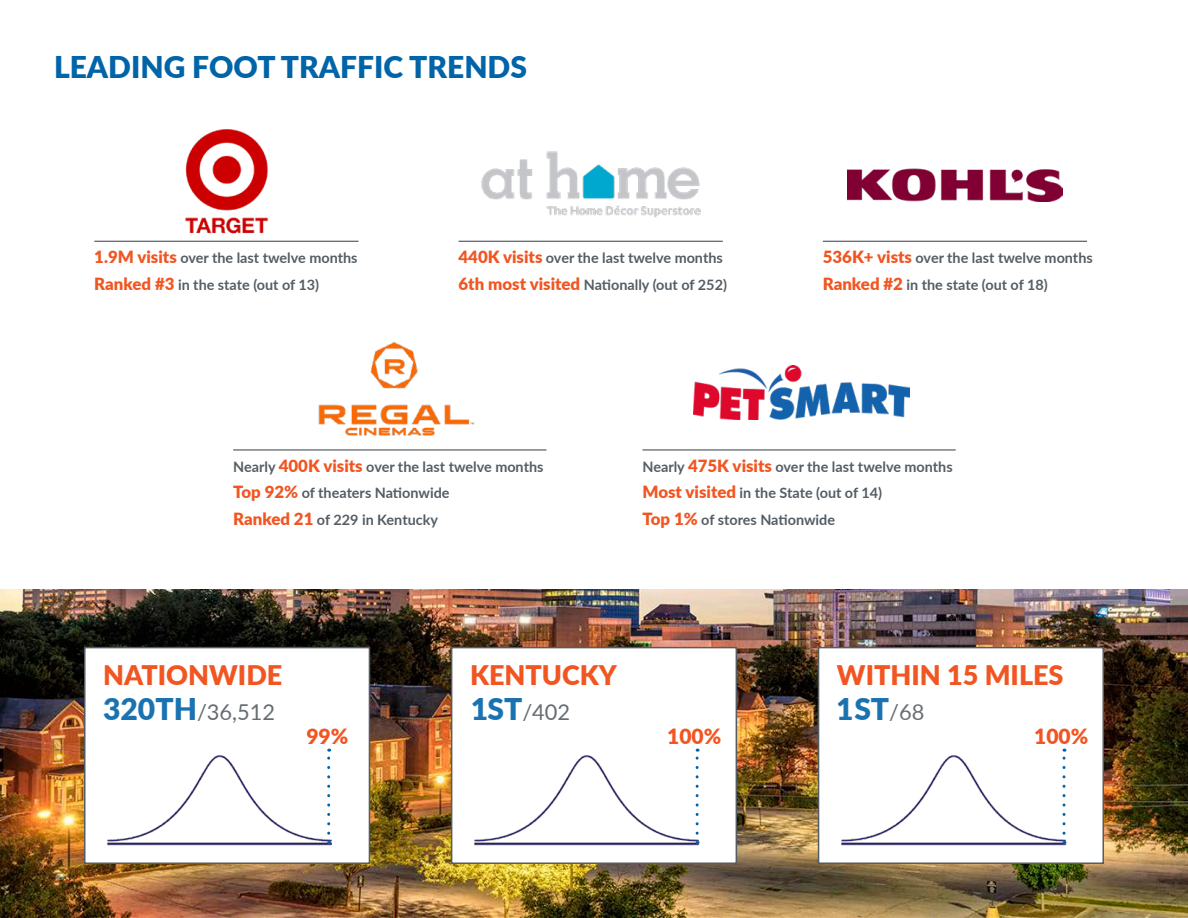
<style>
.page{position:relative;width:1188px;height:918px;background:#fff}
.page>*{position:absolute;margin:0;border:0;box-sizing:border-box;transform-origin:0 0}
.t1{font:900 30px "Lato";color:#0064a8}
.t2{font:900 27px "Lato";color:#f15622}
.t3{font:21.9px "Lato";color:#545d64}
.t4{font:900 21px "Lato";color:#f15622}
.t5{font:700 14.4px/26.4px "Lato";color:#545d64}
.s1{font-weight:900;font-size:16.8px;color:#f15622}
.s2{font-weight:900;font-size:30px;color:#0064a8}
.s3{font-weight:400;font-size:21.9px;color:#545d64}
</style>
<div class="page">
<img style="left:0;top:589px;width:1188px;height:329px">
<div style="left:84px;top:647px;width:286px;height:217px;background:#fff;border:2px solid #545d64"></div>
<img style="left:107px;top:755px;width:225px;height:91px">
<svg style="left:327px;top:749px;width:3px;height:84px"></svg>
<div style="left:451px;top:647px;width:286px;height:217px;background:#fff;border:2px solid #545d64"></div>
<img style="left:474px;top:755px;width:226px;height:91px">
<svg style="left:696px;top:749px;width:3px;height:84px"></svg>
<div style="left:818px;top:647px;width:286px;height:217px;background:#fff;border:2px solid #545d64"></div>
<img style="left:841px;top:755px;width:226px;height:91px">
<svg style="left:1063px;top:749px;width:3px;height:84px"></svg>
<img style="left:185px;top:129px;width:84px;height:105px">
<hr style="left:94px;top:241px;width:265px;height:1px;background:#545d64">
<img style="left:481px;top:151px;width:219px;height:66px">
<hr style="left:459px;top:241px;width:264px;height:1px;background:#545d64">
<img style="left:847px;top:168px;width:216px;height:33px">
<hr style="left:823px;top:241px;width:264px;height:1px;background:#545d64">
<img style="left:318px;top:342px;width:157px;height:94px">
<hr style="left:233px;top:449px;width:313px;height:2px;background:#545d64">
<img style="left:694px;top:365px;width:215px;height:55px">
<hr style="left:643px;top:449px;width:313px;height:2px;background:#545d64">
<h1 class="t1" style="left:54px;top:45px;width:475px">LEADING FOOT TRAFFIC TRENDS</h1>
<p class="t5" style="left:94px;top:244px;width:265px"><span class="s1">1.9M visits</span> over the last twelve months</p>
<p class="t5" style="left:94px;top:271px;width:226px"><span class="s1">Ranked #3</span> in the state (out of 13)</p>
<p class="t5" style="left:459px;top:244px;width:270px"><span class="s1">440K visits</span> over the last twelve months<br><span class="s1">6th most visited</span> Nationally (out of 252)</p>
<p class="t5" style="left:823px;top:244px;width:271px"><span class="s1">536K+ vists</span> over the last twelve months<br><span class="s1">Ranked #2</span> in the state (out of 18)</p>
<p class="t5" style="left:233px;top:453px;width:312px">Nearly <span class="s1">400K visits</span> over the last twelve months<br><span class="s1">Top 92%</span> of theaters Nationwide<br><span class="s1">Ranked 21</span> of 229 in Kentucky</p>
<p class="t5" style="left:643px;top:453px;width:312px">Nearly <span class="s1">475K visits</span> over the last twelve months<br><span class="s1">Most visited</span> in the State (out of 14)<br><span class="s1">Top 1%</span> of stores Nationwide</p>
<h2 class="t2" style="left:103px;top:655px;width:181px">NATIONWIDE</h2>
<h3 class="t3" style="left:103px;top:697px;width:174px"><span class="s2">320TH</span>/36,512</h3>
<h3 class="t4" style="left:306px;top:720px;width:43px">99%</h3>
<h2 class="t2" style="left:470px;top:655px;width:149px">KENTUCKY</h2>
<h3 class="t3" style="left:470px;top:697px;width:102px"><span class="s2">1ST</span>/402</h3>
<h3 class="t4" style="left:667px;top:720px;width:56px">100%</h3>
<h2 class="t2" style="left:837px;top:655px;width:228px">WITHIN 15 MILES</h2>
<h1 class="t1" style="left:837px;top:687px;width:89px">1ST<span class="s3">/68</span></h1>
<h3 class="t4" style="left:1034px;top:720px;width:56px">100%</h3>
</div>
